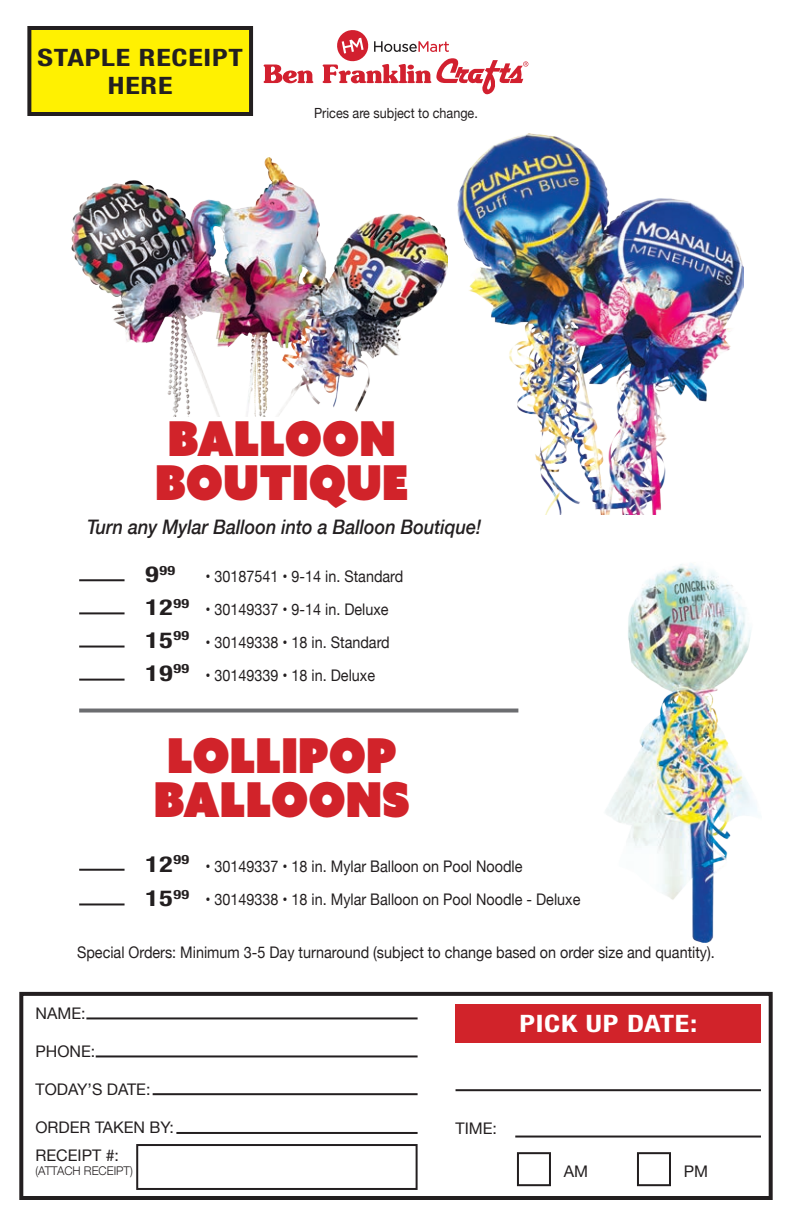
<style>
.page{position:relative;width:792px;height:1224px;background:#fff}
.page>*{position:absolute;margin:0;border:0;box-sizing:border-box;transform-origin:0 0}
.t1{font:48px "Azo Sans Uber";color:#d1232a;scale:.9 1}
.t2{font:700 condensed 24px/28px "Helvetica Neue LT Pro";letter-spacing:.025em;color:#231f20;text-align:center;scale:1.25 1}
.t3{font:700 condensed 24px "Helvetica Neue LT Pro";letter-spacing:.025em;color:#fff;scale:1.25 1}
.t4{font:700 condensed 22px "Helvetica Neue LT Pro";letter-spacing:.025em;color:#231f20;scale:1.25 1}
.t5{font:italic 500 20px "Helvetica Neue";color:#231f20;scale:.9 1}
.t6{font:16px "Helvetica Neue";color:#231f20;scale:.9 1}
.t7{font:16px "Helvetica Neue";color:#231f20}
.t8{font:14px "Helvetica Neue";color:#231f20;scale:.9 1}
.t9{font:700 condensed 12.8px "Helvetica Neue LT Pro";color:#231f20;scale:1.25 1}
.t10{font:300 12px "Helvetica Neue";color:#231f20}
.s1{font-size:22px}
</style>
<div class="page">
<svg style="left:323px;top:30px;width:205px;height:64px"></svg>
<svg style="left:264px;top:65px;width:49px;height:18px"></svg>
<div style="left:19px;top:992px;width:754px;height:208px;border:4px solid #231f20"></div>
<div style="left:456px;top:1005px;width:305px;height:38px;background:#d1232a"></div>
<hr style="left:456px;top:1089px;width:305px;height:2px;background:#231f20">
<hr style="left:515px;top:1136px;width:246px;height:2px;background:#231f20">
<div style="left:517px;top:1152px;width:34px;height:34px;border:2px solid #231f20"></div>
<div style="left:637px;top:1152px;width:34px;height:34px;border:2px solid #231f20"></div>
<div style="left:136px;top:1144px;width:282px;height:46px;border:2px solid #231f20"></div>
<hr style="left:86px;top:1017px;width:332px;height:2px;background:#231f20">
<hr style="left:96px;top:1055px;width:322px;height:2px;background:#231f20">
<hr style="left:153px;top:1093px;width:265px;height:2px;background:#231f20">
<hr style="left:176px;top:1132px;width:242px;height:2px;background:#231f20">
<hr style="left:79px;top:579px;width:46px;height:2px;background:#231f20">
<hr style="left:79px;top:612px;width:46px;height:2px;background:#231f20">
<hr style="left:79px;top:646px;width:46px;height:2px;background:#231f20">
<hr style="left:79px;top:679px;width:46px;height:2px;background:#231f20">
<div style="left:29px;top:28px;width:222px;height:86px;background:#fff101"></div>
<div style="left:27px;top:26px;width:226px;height:90px;border:4px solid #231f20"></div>
<img style="left:457px;top:134px;width:287px;height:381px">
<img style="left:72px;top:158px;width:375px;height:258px">
<hr style="left:79px;top:869px;width:46px;height:2px;background:#231f20">
<hr style="left:79px;top:903px;width:46px;height:2px;background:#231f20">
<svg style="left:79px;top:709px;width:439px;height:4px;background:#7d7e81"></svg>
<img style="left:605px;top:563px;width:152px;height:379px">
<p class="t2" style="left:38px;top:43px;width:166px">STAPLE RECEIPT<br>HERE</p>
<p class="t8" style="left:314px;top:103px;width:184px">Prices are subject to change.</p>
<p class="t1" style="left:168px;top:407px;width:255px">BALLOON</p>
<p class="t1" style="left:155px;top:451px;width:283px">BOUTIQUE</p>
<p class="t5" style="left:87px;top:510px;width:440px">Turn any Mylar Balloon into a Balloon Boutique!</p>
<p class="t9" style="left:146px;top:562px;width:25px"><span class="s1">9</span>99</p>
<p class="t6" style="left:205px;top:565px;width:221px">• 30187541 • 9-14 in. Standard</p>
<p class="t4" style="left:146px;top:594px;width:36px">12<sup>99</sup></p>
<p class="t6" style="left:205px;top:598px;width:205px">• 30149337 • 9-14 in. Deluxe</p>
<p class="t4" style="left:146px;top:627px;width:36px">15<sup>99</sup></p>
<p class="t6" style="left:205px;top:631px;width:206px">• 30149338 • 18 in. Standard</p>
<p class="t4" style="left:146px;top:659px;width:36px">19<sup>99</sup></p>
<p class="t6" style="left:205px;top:663px;width:190px">• 30149339 • 18 in. Deluxe</p>
<p class="t1" style="left:167px;top:724px;width:257px">LOLLIPOP</p>
<p class="t1" style="left:154px;top:768px;width:286px">BALLOONS</p>
<p class="t4" style="left:146px;top:850px;width:36px">12<sup>99</sup></p>
<p class="t4" style="left:146px;top:885px;width:36px">15<sup>99</sup></p>
<p class="t6" style="left:205px;top:854px;width:354px">• 30149337 • 18 in. Mylar Balloon on Pool Noodle</p>
<p class="t6" style="left:205px;top:888px;width:418px">• 30149338 • 18 in. Mylar Balloon on Pool Noodle - Deluxe</p>
<p class="t6" style="left:77px;top:941px;width:710px">Special Orders: Minimum 3-5 Day turnaround (subject to change based on order size and quantity).</p>
<p class="t7" style="left:36px;top:1002px;width:52px">NAME:</p>
<p class="t7" style="left:36px;top:1040px;width:61px">PHONE:</p>
<p class="t7" style="left:36px;top:1078px;width:116px">TODAY’S DATE:</p>
<p class="t7" style="left:36px;top:1116px;width:140px">ORDER TAKEN BY:</p>
<p class="t7" style="left:36px;top:1144px;width:85px">RECEIPT #:</p>
<p class="t3" style="left:519px;top:1009px;width:144px">PICK UP DATE:</p>
<p class="t7" style="left:456px;top:1117px;width:43px">TIME:</p>
<p class="t10" style="left:36px;top:1161px;width:99px">(ATTACH RECEIPT)</p>
<p class="t7" style="left:564px;top:1160px;width:26px">AM</p>
<p class="t7" style="left:684px;top:1160px;width:26px">PM</p>
</div>
